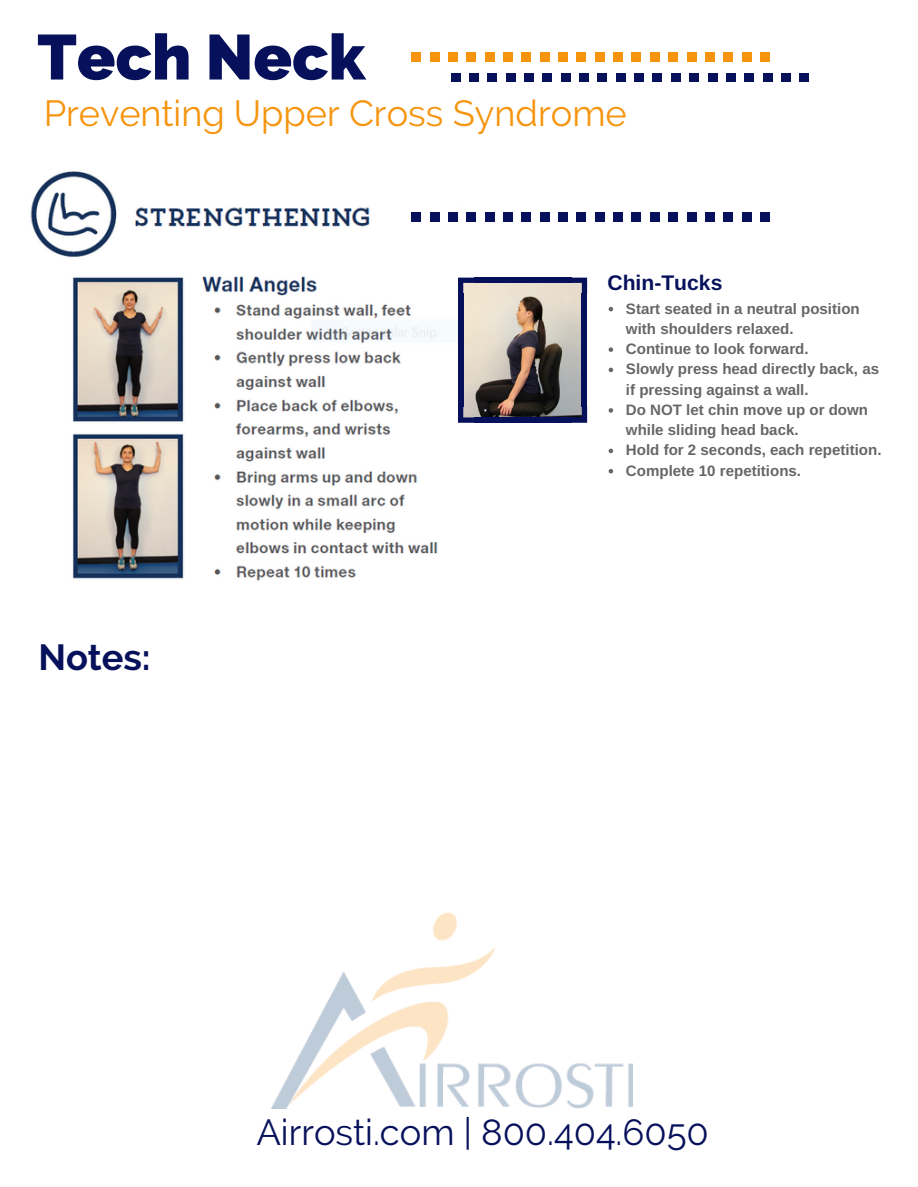
<style>
.page{position:relative;width:918px;height:1187px;background:#fff}
.page>*{position:absolute;margin:0;border:0;box-sizing:border-box;transform-origin:0 0}
.t1{font:800 63.45px "Raleway";color:#07115b}
.t2{font:36.3px "Raleway";color:#f6940d}
.t3{font:36.3px "Raleway";color:#07115b}
.t4{font:700 36.3px "Raleway";color:#07115b}
.t5{font:700 21.15px "Arimo";color:#07115b}
.t6{font:700 15.15px/20.2px "Arimo";color:#666}
</style>
<div class="page">
<img style="left:272px;top:912px;width:361px;height:196px">
<img style="left:463px;top:283px;width:119px;height:134px">
<svg style="left:609px;top:307px;width:4px;height:4px"></svg>
<svg style="left:609px;top:347px;width:4px;height:5px"></svg>
<svg style="left:609px;top:368px;width:4px;height:4px"></svg>
<svg style="left:609px;top:408px;width:4px;height:4px"></svg>
<svg style="left:609px;top:448px;width:4px;height:5px"></svg>
<svg style="left:609px;top:469px;width:4px;height:4px"></svg>
<img style="left:30px;top:171px;width:431px;height:410px">
<div style="left:582px;top:293px;width:5px;height:114px;background:#07115b"></div>
<div style="left:458px;top:293px;width:5px;height:114px;background:#07115b"></div>
<div style="left:474px;top:278px;width:97px;height:5px;background:#07115b"></div>
<div style="left:474px;top:417px;width:97px;height:6px;background:#07115b"></div>
<svg style="left:571px;top:278px;width:16px;height:16px"></svg>
<svg style="left:458px;top:278px;width:16px;height:16px"></svg>
<svg style="left:571px;top:406px;width:16px;height:17px"></svg>
<svg style="left:458px;top:406px;width:16px;height:17px"></svg>
<div style="left:760px;top:212px;width:10px;height:9px;background:#07115b"></div>
<div style="left:742px;top:212px;width:9px;height:9px;background:#07115b"></div>
<div style="left:724px;top:212px;width:9px;height:9px;background:#07115b"></div>
<div style="left:687px;top:212px;width:9px;height:9px;background:#07115b"></div>
<div style="left:669px;top:212px;width:9px;height:9px;background:#07115b"></div>
<div style="left:705px;top:212px;width:10px;height:9px;background:#07115b"></div>
<div style="left:650px;top:212px;width:9px;height:9px;background:#07115b"></div>
<div style="left:448px;top:212px;width:9px;height:9px;background:#07115b"></div>
<div style="left:467px;top:212px;width:9px;height:9px;background:#07115b"></div>
<div style="left:485px;top:212px;width:9px;height:9px;background:#07115b"></div>
<div style="left:430px;top:212px;width:9px;height:9px;background:#07115b"></div>
<div style="left:412px;top:212px;width:9px;height:9px;background:#07115b"></div>
<div style="left:522px;top:212px;width:9px;height:9px;background:#07115b"></div>
<div style="left:577px;top:212px;width:9px;height:9px;background:#07115b"></div>
<div style="left:595px;top:212px;width:9px;height:9px;background:#07115b"></div>
<div style="left:614px;top:212px;width:9px;height:9px;background:#07115b"></div>
<div style="left:540px;top:212px;width:9px;height:9px;background:#07115b"></div>
<div style="left:632px;top:212px;width:9px;height:9px;background:#07115b"></div>
<div style="left:558px;top:212px;width:10px;height:9px;background:#07115b"></div>
<div style="left:503px;top:212px;width:10px;height:9px;background:#07115b"></div>
<div style="left:800px;top:73px;width:9px;height:9px;background:#07115b"></div>
<div style="left:781px;top:73px;width:10px;height:9px;background:#07115b"></div>
<div style="left:763px;top:73px;width:9px;height:9px;background:#07115b"></div>
<div style="left:726px;top:73px;width:10px;height:9px;background:#07115b"></div>
<div style="left:708px;top:73px;width:9px;height:9px;background:#07115b"></div>
<div style="left:745px;top:73px;width:9px;height:9px;background:#07115b"></div>
<div style="left:690px;top:73px;width:9px;height:9px;background:#07115b"></div>
<div style="left:488px;top:73px;width:9px;height:9px;background:#07115b"></div>
<div style="left:506px;top:73px;width:9px;height:9px;background:#07115b"></div>
<div style="left:524px;top:73px;width:10px;height:9px;background:#07115b"></div>
<div style="left:469px;top:73px;width:9px;height:9px;background:#07115b"></div>
<div style="left:451px;top:73px;width:9px;height:9px;background:#07115b"></div>
<div style="left:561px;top:73px;width:9px;height:9px;background:#07115b"></div>
<div style="left:616px;top:73px;width:9px;height:9px;background:#07115b"></div>
<div style="left:635px;top:73px;width:9px;height:9px;background:#07115b"></div>
<div style="left:653px;top:73px;width:9px;height:9px;background:#07115b"></div>
<div style="left:579px;top:73px;width:10px;height:9px;background:#07115b"></div>
<div style="left:671px;top:73px;width:9px;height:9px;background:#07115b"></div>
<div style="left:598px;top:73px;width:9px;height:9px;background:#07115b"></div>
<div style="left:543px;top:73px;width:9px;height:9px;background:#07115b"></div>
<div style="left:760px;top:53px;width:10px;height:9px;background:#f6940d"></div>
<div style="left:742px;top:53px;width:9px;height:9px;background:#f6940d"></div>
<div style="left:724px;top:53px;width:9px;height:9px;background:#f6940d"></div>
<div style="left:687px;top:53px;width:9px;height:9px;background:#f6940d"></div>
<div style="left:669px;top:53px;width:9px;height:9px;background:#f6940d"></div>
<div style="left:705px;top:53px;width:10px;height:9px;background:#f6940d"></div>
<div style="left:650px;top:53px;width:9px;height:9px;background:#f6940d"></div>
<div style="left:448px;top:53px;width:9px;height:9px;background:#f6940d"></div>
<div style="left:467px;top:53px;width:9px;height:9px;background:#f6940d"></div>
<div style="left:485px;top:53px;width:9px;height:9px;background:#f6940d"></div>
<div style="left:430px;top:53px;width:9px;height:9px;background:#f6940d"></div>
<div style="left:412px;top:53px;width:9px;height:9px;background:#f6940d"></div>
<div style="left:522px;top:53px;width:9px;height:9px;background:#f6940d"></div>
<div style="left:577px;top:53px;width:9px;height:9px;background:#f6940d"></div>
<div style="left:595px;top:53px;width:9px;height:9px;background:#f6940d"></div>
<div style="left:614px;top:53px;width:9px;height:9px;background:#f6940d"></div>
<div style="left:540px;top:53px;width:9px;height:9px;background:#f6940d"></div>
<div style="left:632px;top:53px;width:9px;height:9px;background:#f6940d"></div>
<div style="left:558px;top:53px;width:10px;height:9px;background:#f6940d"></div>
<div style="left:503px;top:53px;width:10px;height:9px;background:#f6940d"></div>
<h1 class="t1" style="left:37px;top:20px;width:330px">Tech Neck</h1>
<h2 class="t2" style="left:44px;top:92px;width:585px">Preventing Upper Cross Syndrome</h2>
<h2 class="t4" style="left:38px;top:636px;width:114px">Notes:</h2>
<h3 class="t5" style="left:608px;top:271px;width:116px">Chin-Tucks</h3>
<p class="t6" style="left:626px;top:298px;width:257px">Start seated in a neutral position with shoulders relaxed.<br>Continue to look forward.<br>Slowly press head directly back, as if pressing against a wall.<br>Do NOT let chin move up or down while sliding head back.<br>Hold for 2 seconds, each repetition.<br>Complete 10 repetitions.</p>
<h2 class="t3" style="left:256px;top:1111px;width:454px">Airrosti.com | 800.404.6050</h2>
</div>
